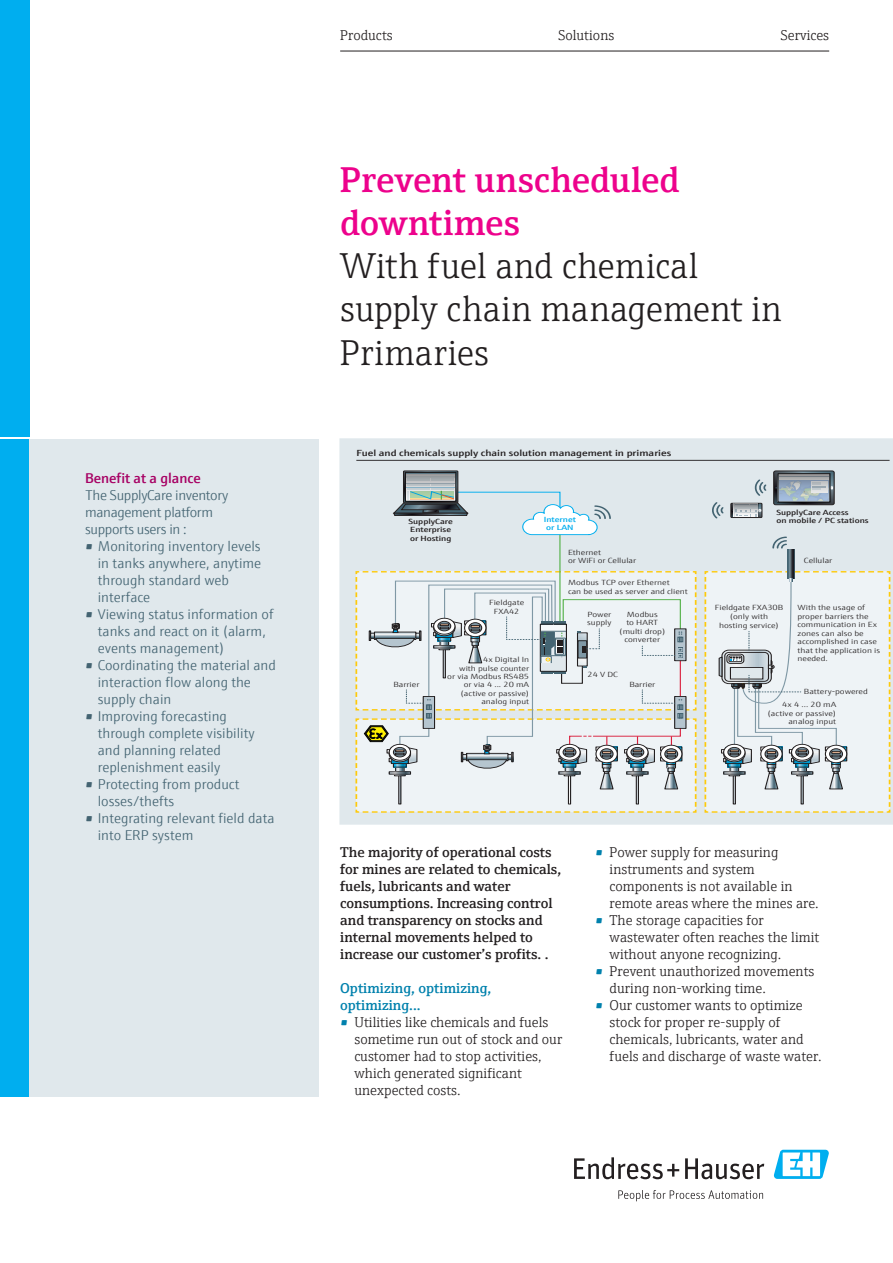
<style>
.page{position:relative;width:893px;height:1263px;background:#fff}
.page>*{position:absolute;margin:0;border:0;box-sizing:border-box;transform-origin:0 0}
.t1{font:300 36px/43.2px "E+H Serif";letter-spacing:.005em;color:#231f20}
.t2{font:600 36px/43.2px "E+H Serif";color:#ed028c}
.t3{font:300 14.25px/17px "E+H Serif";color:#231f20}
.t4{font:300 14.25px/17px "E+H Sans";color:#446472}
.t5{font:600 14.25px/17px "E+H Serif";color:#231f20}
.t6{font:300 14.25px/17px "E+H Sans";letter-spacing:-.025em;color:#446472}
.t7{font:600 14.25px/17px "E+H Serif";color:#0081ad}
.t8{font:600 14.25px "E+H Sans";color:#a70164}
.t9{font:600 8.85px "E+H Sans";color:#231f20;scale:1.22 1}
.t10{font:300 7.5px/8.4px "E+H Sans";color:#231f20;scale:1.22 1}
.t11{font:600 7.5px/8.4px "E+H Sans";color:#231f20;scale:1.22 1}
.t12{font:600 7.5px/7.5px "E+H Sans";color:#00aeef;text-align:center;scale:1.22 1}
.s1{font-weight:600;color:#0081ad}
</style>
<div class="page">
<svg style="left:574px;top:1157px;width:105px;height:22px"></svg>
<svg style="left:685px;top:1158px;width:79px;height:21px"></svg>
<svg style="left:618px;top:1190px;width:145px;height:11px"></svg>
<svg style="left:773px;top:1150px;width:56px;height:29px"></svg>
<hr style="left:340px;top:51px;width:489px;height:1px;background:#231f20">
<div style="left:0;top:0;width:30px;height:437px;background:#00aeef"></div>
<div style="left:0;top:439px;width:30px;height:657px;background:#00aeef"></div>
<div style="left:30px;top:439px;width:289px;height:657px;background:#e0e8ec"></div>
<svg style="left:339px;top:438px;width:554px;height:387px;background:#dce3e4"></svg>
<p class="t8" style="left:85px;top:467px;width:117px">Benefit at a glance</p>
<p class="t6" style="left:85px;top:486px;width:145px">The SupplyCare inventory management platform supports users in :</p>
<p class="t4" style="left:98px;top:537px;width:165px;text-indent:-13px">• Monitoring inventory levels in tanks anywhere, anytime through standard web interface</p>
<p class="t4" style="left:98px;top:605px;width:177px;text-indent:-13px">• Viewing status information of tanks and react on it (alarm, events management)</p>
<p class="t4" style="left:98px;top:656px;width:180px;text-indent:-13px">• Coordinating the material and interaction flow along the supply chain</p>
<p class="t4" style="left:98px;top:707px;width:158px;text-indent:-13px">• Improving forecasting through complete visibility and planning related replenishment easily</p>
<p class="t4" style="left:98px;top:775px;width:143px;text-indent:-13px">• Protecting from product losses/thefts</p>
<p class="t4" style="left:98px;top:809px;width:178px;text-indent:-13px">• Integrating relevant field data into ERP system</p>
<p class="t3" style="left:340px;top:25px;width:54px">Products</p>
<p class="t3" style="left:558px;top:25px;width:57px">Solutions</p>
<p class="t3" style="left:781px;top:25px;width:50px">Services</p>
<h1 class="t2" style="left:340px;top:155px;width:341px">Prevent unscheduled downtimes</h1>
<h1 class="t1" style="left:340px;top:242px;width:443px">With fuel and chemical supply chain management in<br>Primaries</h1>
<p class="t9" style="left:356px;top:446px;width:260px">Fuel and chemicals supply chain solution management in primaries</p>
<p class="t11" style="left:409px;top:516px;width:38px">SupplyCare<br>Enterprise or Hosting</p>
<p class="t10" style="left:489px;top:598px;width:30px;text-align:center">Fieldgate<br>FXA42</p>
<p class="t10" style="left:393px;top:680px;width:23px">Barrier</p>
<p class="t10" style="left:447px;top:655px;width:69px;text-align:right">4x Digital In<br>with pulse counter<br>or via Modbus RS485 or via 4 ... 20 mA (active or passive) analog input</p>
<p class="t12" style="left:544px;top:515px;width:28px">Internet or LAN</p>
<p class="t10" style="left:568px;top:547px;width:57px">Ethernet<br>or WiFi or Cellular</p>
<p class="t10" style="left:568px;top:578px;width:100px">Modbus TCP over Ethernet<br>can be used as server and client</p>
<p class="t10" style="left:587px;top:610px;width:21px">Power supply</p>
<p class="t10" style="left:619px;top:610px;width:39px;text-align:center">Modbus<br>to HART (multi drop) converter</p>
<p class="t10" style="left:587px;top:669px;width:26px">24 V DC</p>
<p class="t10" style="left:629px;top:680px;width:23px">Barrier</p>
<p class="t11" style="left:776px;top:507px;width:77px">SupplyCare Access<br>on mobile / PC stations</p>
<p class="t10" style="left:804px;top:555px;width:25px">Cellular</p>
<p class="t10" style="left:715px;top:603px;width:58px;line-height:9px;text-align:center">Fieldgate FXA30B (only with hosting service)</p>
<p class="t10" style="left:797px;top:603px;width:69px">With the usage of proper barriers the communication in Ex zones can also be accomplished in case that the application is needed.</p>
<p class="t10" style="left:804px;top:687px;width:54px">Battery-powered</p>
<p class="t10" style="left:768px;top:700px;width:58px;text-align:right">4x 4 ... 20 mA (active or passive) analog input</p>
<p class="t5" style="left:340px;top:843px;width:222px">The majority of operational costs for mines are related to chemicals, fuels, lubricants and water consumptions. Increasing control and transparency on stocks and internal movements helped to increase our customer’s profits. .</p>
<p class="t7" style="left:340px;top:979px;width:153px">Optimizing, optimizing, optimizing...</p>
<p class="t3" style="left:354px;top:1013px;width:209px;text-indent:-14px"><span class="s1">•</span> Utilities like chemicals and fuels sometime run out of stock and our customer had to stop activities, which generated significant unexpected costs.</p>
<p class="t3" style="left:610px;top:843px;width:211px;text-indent:-14px"><span class="s1">•</span> Power supply for measuring instruments and system components is not available in remote areas where the mines are.</p>
<p class="t3" style="left:610px;top:911px;width:211px;text-indent:-14px"><span class="s1">•</span> The storage capacities for wastewater often reaches the limit without anyone recognizing.</p>
<p class="t3" style="left:610px;top:962px;width:206px;text-indent:-14px"><span class="s1">•</span> Prevent unauthorized movements during non-working time.</p>
<p class="t3" style="left:610px;top:996px;width:213px;text-indent:-14px"><span class="s1">•</span> Our customer wants to optimize stock for proper re-supply of chemicals, lubricants, water and fuels and discharge of waste water.</p>
</div>
